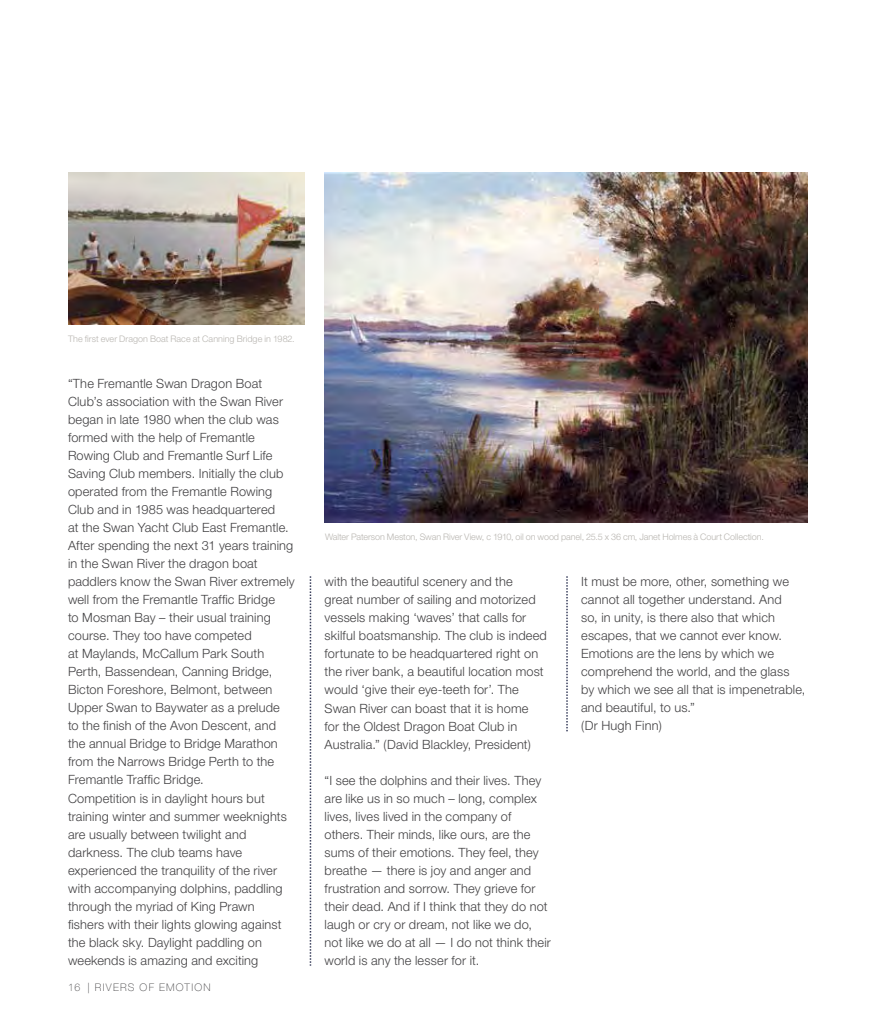
<style>
.page{position:relative;width:893px;height:1021px;background:#fff}
.page>*{position:absolute;margin:0;border:0;box-sizing:border-box;transform-origin:0 0}
.t1{font:300 12.75px/18px "Helvetica Neue";letter-spacing:.01em;color:#414042}
.t2{font:100 10.5px "Helvetica Neue";letter-spacing:.12em;color:#414042}
.t3{font:300 9px "Helvetica Neue";letter-spacing:-.005em;color:#b8b5b0}
</style>
<div class="page">
<img style="left:68px;top:172px;width:236px;height:152px">
<svg style="left:310px;top:576px;width:1px;height:389px"></svg>
<svg style="left:566px;top:576px;width:2px;height:155px"></svg>
<img style="left:325px;top:172px;width:483px;height:350px">
<p class="t3" style="left:68px;top:333px;width:228px">The first ever Dragon Boat Race at Canning Bridge in 1982.</p>
<p class="t1" style="left:68px;top:374px;width:228px">“The Fremantle Swan Dragon Boat Club’s association with the Swan River began in late 1980 when the club was formed with the help of Fremantle Rowing Club and Fremantle Surf Life Saving Club members. Initially the club operated from the Fremantle Rowing Club and in 1985 was headquartered<br>at the Swan Yacht Club East Fremantle.<br>After spending the next 31 years training in the Swan River the dragon boat paddlers know the Swan River extremely well from the Fremantle Traffic Bridge<br>to Mosman Bay – their usual training course. They too have competed<br>at Maylands, McCallum Park South Perth, Bassendean, Canning Bridge, Bicton Foreshore, Belmont, between Upper Swan to Baywater as a prelude<br>to the finish of the Avon Descent, and the annual Bridge to Bridge Marathon from the Narrows Bridge Perth to the Fremantle Traffic Bridge.<br>Competition is in daylight hours but training winter and summer weeknights are usually between twilight and darkness. The club teams have experienced the tranquility of the river with accompanying dolphins, paddling through the myriad of King Prawn<br>fishers with their lights glowing against the black sky. Daylight paddling on weekends is amazing and exciting</p>
<p class="t2" style="left:68px;top:980px;width:144px">16 | RIVERS OF EMOTION</p>
<p class="t3" style="left:325px;top:531px;width:440px">Walter Paterson Meston, Swan River View, c 1910, oil on wood panel, 25.5 x 36 cm, Janet Holmes à Court Collection.</p>
<p class="t1" style="left:581px;top:572px;width:226px">It must be more, other, something we cannot all together understand. And<br>so, in unity, is there also that which escapes, that we cannot ever know.<br>Emotions are the lens by which we comprehend the world, and the glass by which we see all that is impenetrable, and beautiful, to us.”<br>(Dr Hugh Finn)</p>
<p class="t1" style="left:325px;top:572px;width:224px">with the beautiful scenery and the<br>great number of sailing and motorized vessels making ‘waves’ that calls for skilful boatsmanship. The club is indeed fortunate to be headquartered right on the river bank, a beautiful location most would ‘give their eye-teeth for’. The Swan River can boast that it is home<br>for the Oldest Dragon Boat Club in Australia.” (David Blackley, President)</p>
<p class="t1" style="left:325px;top:770px;width:228px">“I see the dolphins and their lives. They are like us in so much – long, complex lives, lives lived in the company of others. Their minds, like ours, are the sums of their emotions. They feel, they breathe — there is joy and anger and frustration and sorrow. They grieve for their dead. And if I think that they do not laugh or cry or dream, not like we do, not like we do at all — I do not think their world is any the lesser for it.</p>
</div>
